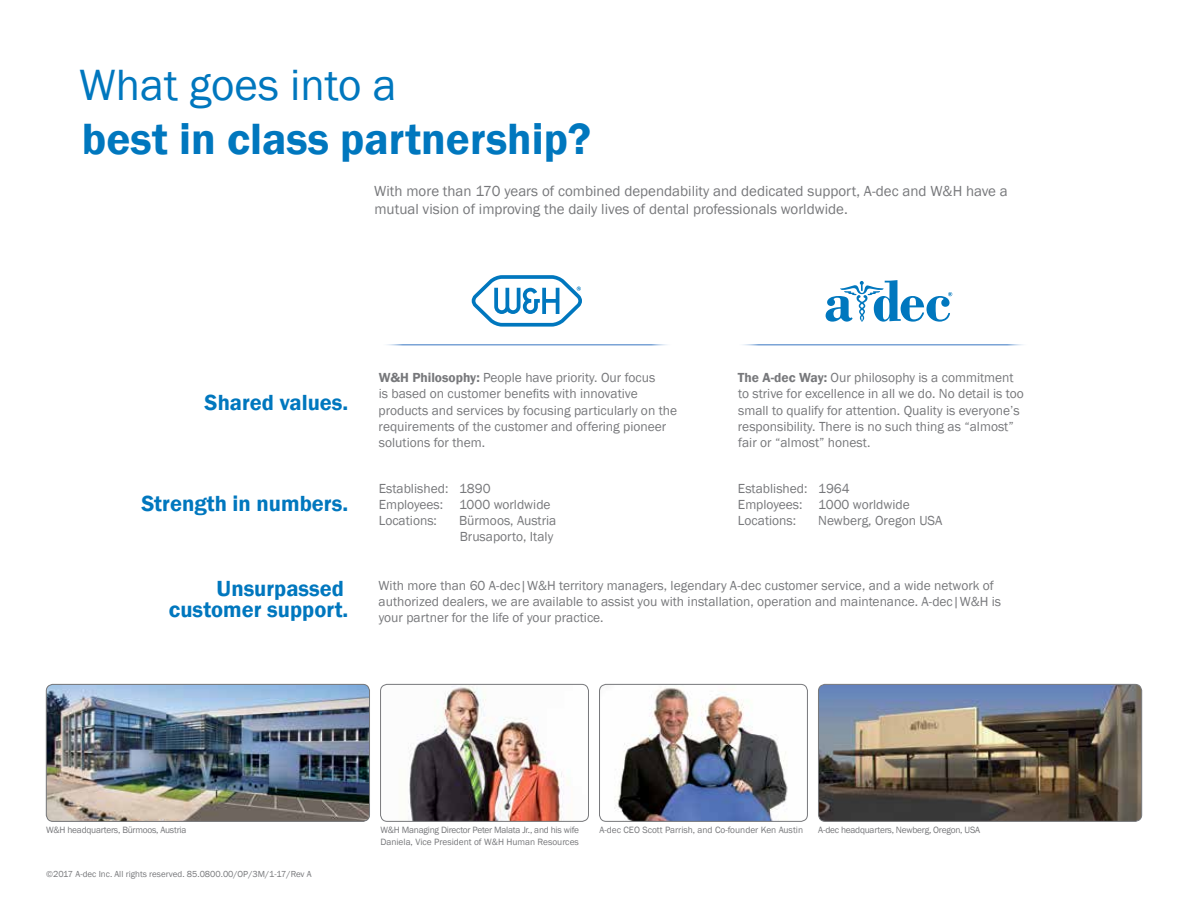
<style>
.page{position:relative;width:1188px;height:918px;background:#fff}
.page>*{position:absolute;margin:0;border:0;box-sizing:border-box;transform-origin:0 0}
.t1{font:600 45px "Franklin Gothic";color:#0077be}
.t2{font:45px "Franklin Gothic";color:#0077be}
.t3{font:600 22.5px/21px "Franklin Gothic";color:#0077be;text-align:right}
.t4{font:15px/18px "Franklin Gothic";color:#77787b}
.t5{font:13.5px/16.2px "Franklin Gothic";color:#77787b}
.t6{font:9.45px "Franklin Gothic";letter-spacing:-.025em;color:#77787b}
.t7{font:9.45px "Franklin Gothic";color:#77787b}
.t8{font:9px "Franklin Gothic";color:#77787b}
.s1{font-weight:600}
</style>
<div class="page">
<img style="left:46px;top:684px;width:324px;height:137px">
<div style="left:46px;top:684px;width:324px;height:138px;border:1px solid #77787b;border-radius:7px"></div>
<img style="left:818px;top:684px;width:324px;height:137px">
<div style="left:818px;top:684px;width:324px;height:138px;border:1px solid #77787b;border-radius:7px"></div>
<img style="left:600px;top:684px;width:207px;height:137px">
<div style="left:599px;top:684px;width:209px;height:138px;border:1px solid #77787b;border-radius:7px"></div>
<img style="left:383px;top:684px;width:203px;height:136px">
<div style="left:380px;top:684px;width:209px;height:138px;border:1px solid #77787b;border-radius:7px"></div>
<hr style="left:381px;top:344px;width:292px;height:2px;background:#6b99d1">
<hr style="left:737px;top:344px;width:292px;height:2px;background:#6b99d1">
<svg style="left:826px;top:280px;width:126px;height:42px"></svg>
<svg style="left:472px;top:275px;width:110px;height:52px"></svg>
<h1 class="t2" style="left:79px;top:57px;width:319px">What goes into a</h1>
<h1 class="t1" style="left:82px;top:111px;width:511px">best in class partnership?</h1>
<p class="t4" style="left:374px;top:183px;width:635px">With more than 170 years of combined dependability and dedicated support, A-dec and W&amp;H have a mutual vision of improving the daily lives of dental professionals worldwide.</p>
<h2 class="t3" style="left:205px;top:392px;width:145px">Shared values.</h2>
<h2 class="t3" style="left:141px;top:493px;width:208px">Strength in numbers.</h2>
<p class="t5" style="left:379px;top:370px;width:300px"><span class="s1">W&amp;H Philosophy:</span> People have priority. Our focus<br>is based on customer benefits with innovative products and services by focusing particularly on the requirements of the customer and offering pioneer solutions for them.</p>
<p class="t5" style="left:379px;top:480px;width:173px">Established: 1890<br>Employees: 1000 worldwide<br>Locations:</p>
<p class="t5" style="left:459px;top:513px;width:99px">Bürmoos, Austria<br>Brusaporto, Italy</p>
<p class="t5" style="left:738px;top:370px;width:288px"><span class="s1">The A-dec Way:</span> Our philosophy is a commitment to strive for excellence in all we do. No detail is too small to qualify for attention. Quality is everyone’s responsibility. There is no such thing as “almost” fair or “almost” honest.</p>
<p class="t5" style="left:738px;top:480px;width:173px">Established: 1964<br>Employees: 1000 worldwide<br>Locations:</p>
<p class="t5" style="left:818px;top:513px;width:126px">Newberg, Oregon USA</p>
<h2 class="t3" style="left:169px;top:578px;width:181px">Unsurpassed customer support.</h2>
<p class="t5" style="left:379px;top:577px;width:624px">With more than 60 A-dec|W&amp;H territory managers, legendary A-dec customer service, and a wide network of authorized dealers, we are available to assist you with installation, operation and maintenance. A-dec|W&amp;H is your partner for the life of your practice.</p>
<p class="t6" style="left:46px;top:824px;width:142px">W&amp;H headquarters, Bürmoos, Austria</p>
<p class="t6" style="left:818px;top:824px;width:163px">A-dec headquarters, Newberg, Oregon, USA</p>
<p class="t6" style="left:380px;top:824px;width:200px">W&amp;H Managing Director Peter Malata Jr., and his wife</p>
<p class="t7" style="left:599px;top:824px;width:205px">A-dec CEO Scott Parrish, and Co-founder Ken Austin</p>
<p class="t7" style="left:380px;top:836px;width:200px">Daniela, Vice President of W&amp;H Human Resources</p>
<p class="t8" style="left:46px;top:869px;width:267px">©2017 A-dec Inc. All rights reserved. 85.0800.00/OP/3M/1-17/Rev A</p>
</div>
